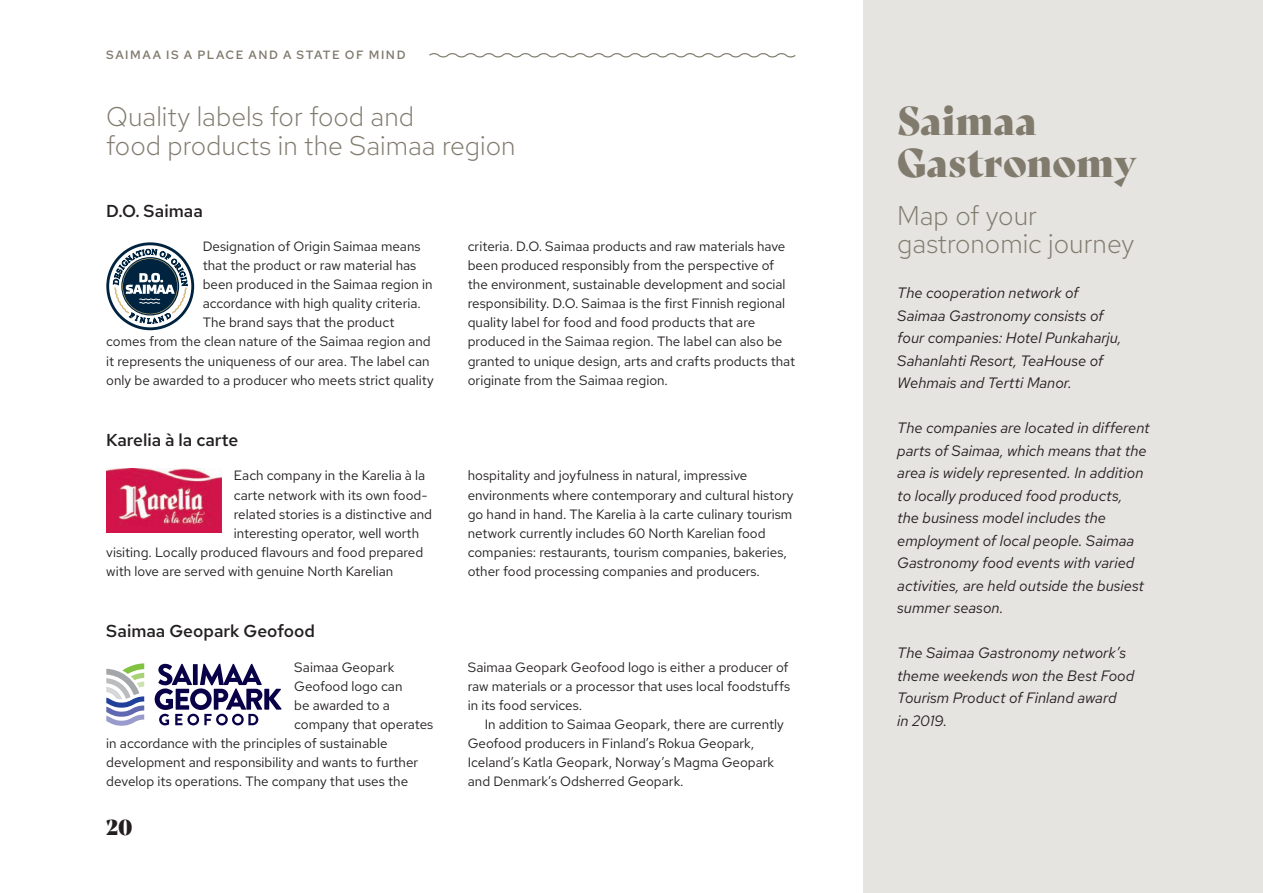
<style>
.page{position:relative;width:1263px;height:893px;background:#fff}
.page>*{position:absolute;margin:0;border:0;box-sizing:border-box;transform-origin:0 0}
.t1{font:39px/42px "Bely Display";color:#817b6e}
.t2{font:300 27px/28.5px "Red Hat Text";color:#817b6e}
.t3{font:21px "Bely Display";color:#231f20}
.t4{font:600 17.25px "Red Hat Text";color:#231f20}
.t5{font:italic 15px/22.5px "Red Hat Text";color:#231f20}
.t6{font:13.5px/19.2px "Red Hat Text";color:#231f20}
.t7{font:500 12px "Red Hat Text";letter-spacing:.125em;color:#817b6e}
</style>
<div class="page">
<div style="left:863px;top:0;width:400px;height:893px;background:#e6e4e0"></div>
<svg style="left:429px;top:53px;width:367px;height:5px"></svg>
<svg style="left:106px;top:242px;width:88px;height:88px"></svg>
<img style="left:106px;top:468px;width:115px;height:64px">
<svg style="left:106px;top:663px;width:38px;height:63px"></svg>
<svg style="left:155px;top:664px;width:126px;height:61px"></svg>
<p class="t7" style="left:106px;top:47px;width:301px">SAIMAA IS A PLACE AND A STATE OF MIND</p>
<h2 class="t2" style="left:106px;top:102px;width:411px">Quality labels for food and<br>food products in the Saimaa region</h2>
<p class="t4" style="left:106px;top:199px;width:98px">D.O. Saimaa</p>
<p class="t6" style="left:203px;top:236px;width:219px">Designation of Origin Saimaa means</p>
<p class="t6" style="left:203px;top:255px;width:215px">that the product or raw material has</p>
<p class="t6" style="left:203px;top:274px;width:231px">been produced in the Saimaa region in</p>
<p class="t6" style="left:203px;top:294px;width:218px">accordance with high quality criteria.</p>
<p class="t6" style="left:203px;top:313px;width:193px">The brand says that the product</p>
<p class="t6" style="left:106px;top:332px;width:326px">comes from the clean nature of the Saimaa region and</p>
<p class="t6" style="left:106px;top:351px;width:325px">it represents the uniqueness of our area. The label can</p>
<p class="t6" style="left:106px;top:370px;width:329px">only be awarded to a producer who meets strict quality</p>
<p class="t4" style="left:106px;top:429px;width:134px">Karelia à la carte</p>
<p class="t6" style="left:234px;top:466px;width:193px">Each company in the Karelia à la</p>
<p class="t6" style="left:234px;top:485px;width:195px">carte network with its own food-</p>
<p class="t6" style="left:234px;top:504px;width:200px">related stories is a distinctive and</p>
<p class="t6" style="left:234px;top:523px;width:187px">interesting operator, well worth</p>
<p class="t6" style="left:106px;top:542px;width:318px">visiting. Locally produced flavours and food prepared</p>
<p class="t6" style="left:106px;top:561px;width:289px">with love are served with genuine North Karelian</p>
<p class="t4" style="left:106px;top:620px;width:210px">Saimaa Geopark Geofood</p>
<p class="t6" style="left:294px;top:657px;width:101px">Saimaa Geopark</p>
<p class="t6" style="left:294px;top:676px;width:110px">Geofood logo can</p>
<p class="t6" style="left:294px;top:695px;width:97px">be awarded to a</p>
<p class="t6" style="left:294px;top:714px;width:141px">company that operates</p>
<p class="t6" style="left:106px;top:734px;width:283px">in accordance with the principles of sustainable</p>
<p class="t6" style="left:106px;top:753px;width:313px">development and responsibility and wants to further</p>
<p class="t6" style="left:106px;top:772px;width:303px">develop its operations. The company that uses the</p>
<h3 class="t3" style="left:106px;top:810px;width:28px">20</h3>
<p class="t6" style="left:468px;top:236px;width:329px">criteria. D.O. Saimaa products and raw materials have been produced responsibly from the perspective of the environment, sustainable development and social responsibility. D.O. Saimaa is the first Finnish regional quality label for food and food products that are produced in the Saimaa region. The label can also be granted to unique design, arts and crafts products that originate from the Saimaa region.</p>
<p class="t6" style="left:468px;top:466px;width:327px">hospitality and joyfulness in natural, impressive environments where contemporary and cultural history go hand in hand. The Karelia à la carte culinary tourism network currently includes 60 North Karelian food companies: restaurants, tourism companies, bakeries, other food processing companies and producers.</p>
<p class="t6" style="left:468px;top:657px;width:324px;text-align:justify">Saimaa Geopark Geofood logo is either a producer of raw materials or a processor that uses local foodstuffs in its food services.</p>
<p class="t6" style="left:468px;top:714px;width:318px;text-indent:17px">In addition to Saimaa Geopark, there are currently Geofood producers in Finland’s Rokua Geopark, Iceland’s Katla Geopark, Norway’s Magma Geopark and Denmark’s Odsherred Geopark.</p>
<h1 class="t1" style="left:897px;top:97px;width:241px">Saimaa<br>Gastronomy</h1>
<h2 class="t2" style="left:897px;top:201px;width:238px">Map of your gastronomic journey</h2>
<p class="t5" style="left:897px;top:282px;width:226px">The cooperation network of<br>Saimaa Gastronomy consists of four companies: Hotel Punkaharju,<br>Sahanlahti Resort, TeaHouse of<br>Wehmais and Tertti Manor.</p>
<p class="t5" style="left:897px;top:417px;width:254px">The companies are located in different parts of Saimaa, which means that the area is widely represented. In addition to locally produced food products,<br>the business model includes the employment of local people. Saimaa Gastronomy food events with varied activities, are held outside the busiest summer season.</p>
<p class="t5" style="left:897px;top:642px;width:239px">The Saimaa Gastronomy network’s theme weekends won the Best Food<br>Tourism Product of Finland award<br>in 2019.</p>
</div>
